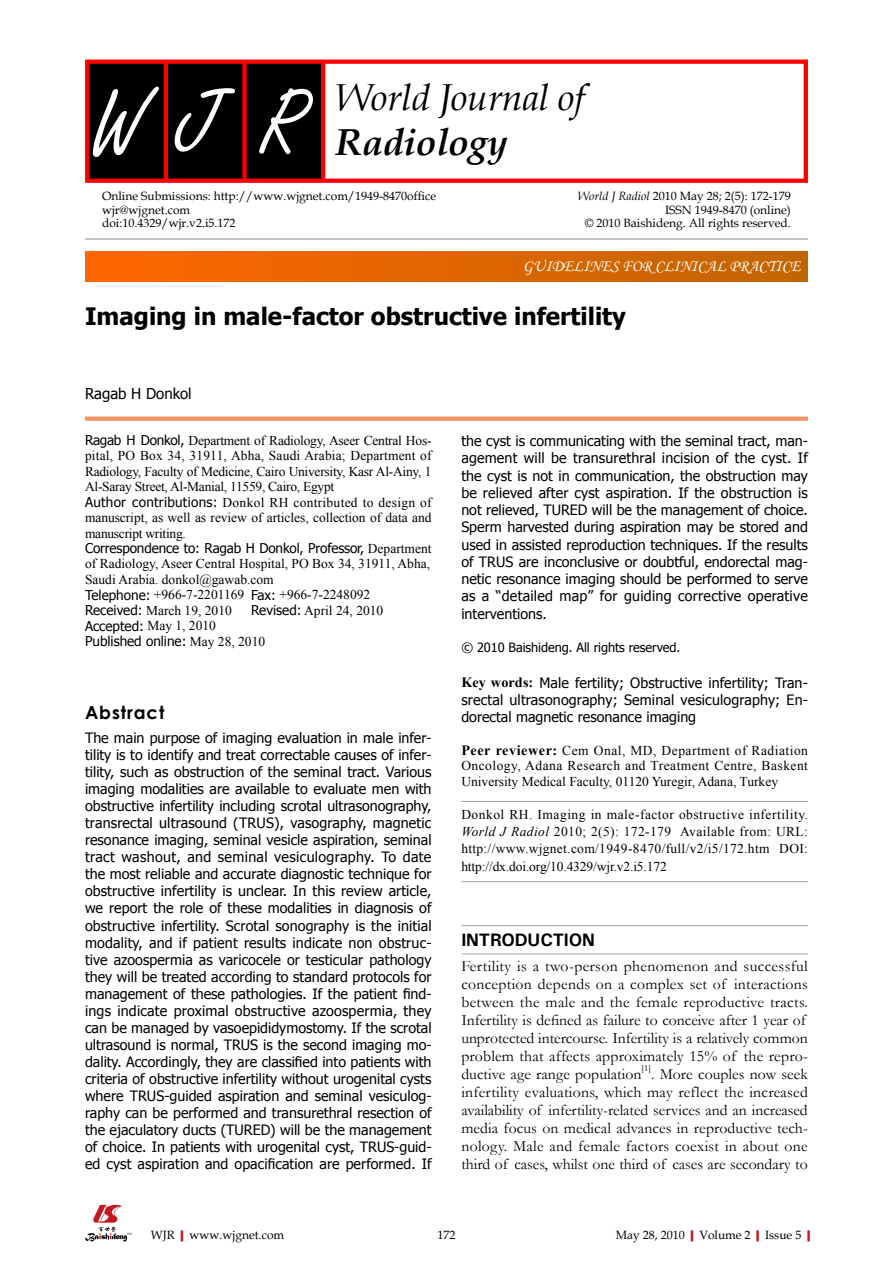
<style>
.page{position:relative;width:893px;height:1263px;background:#fff}
.page>*{position:absolute;margin:0;border:0;box-sizing:border-box;transform-origin:0 0}
.t1{font:97.5px "Freestyle Script";color:#fff}
.t2{font:italic 37.5px "Book Antiqua";letter-spacing:-.01em;color:#000}
.t3{font:italic 700 37.5px "Book Antiqua";letter-spacing:-.01em;color:#000}
.t4{font:700 24px "Tahoma";color:#000}
.t5{font:700 18px "Univers";letter-spacing:-.01em;color:#000}
.t6{font:700 18px "Century Gothic";letter-spacing:.05em;color:#000}
.t7{font:16.5px "Monotype Corsiva";color:#fff}
.t8{font:15.75px/18px "Garamond";letter-spacing:.01em;color:#000}
.t9{font:15px "Tahoma";color:#000}
.t10{font:14.25px/17.1px "Tahoma";letter-spacing:.005em;color:#000;text-align:justify}
.t11{font:13.5px/15.5px "Times New Roman";color:#000}
.t12{font:13.5px/15.5px "Tahoma";letter-spacing:-.01em;color:#000}
.t13{font:12.75px "Tahoma";letter-spacing:-.005em;color:#000}
.t14{font:12px/13.5px "Book Antiqua";color:#000}
.t15{font:9.15px "Garamond";color:#000}
.s1{font-style:italic}
.s2{font-family:"Tahoma"}
.s3{font-family:"Times New Roman"}
.s4{font-family:"Times New Roman";font-weight:700}
.s5{font-weight:700;font-size:14.25px}
.s6{font-weight:700;color:#c01920}
</style>
<div class="page">
<div style="left:85px;top:252px;width:723px;height:29px;background:linear-gradient(to right,#f60,#c16500)"></div>
<hr style="left:85px;top:239px;width:723px;height:1px;background:#898989">
<svg style="left:85px;top:417px;width:723px;height:4px;background:#f1986b"></svg>
<div style="left:87px;top:61px;width:236px;height:121px;background:#000"></div>
<hr style="left:164px;top:61px;width:4px;height:121px;background:#f00">
<div style="left:242px;top:61px;width:5px;height:121px;background:#f00"></div>
<hr style="left:321px;top:61px;width:4px;height:121px;background:#f00">
<div style="left:85px;top:60px;width:723px;height:123px;border:4px solid #f00"></div>
<svg style="left:85px;top:1205px;width:48px;height:36px"></svg>
<hr style="left:461px;top:925px;width:347px;height:1px;background:#9f9fa0">
<hr style="left:461px;top:954px;width:347px;height:1px;background:#9f9fa0">
<hr style="left:461px;top:801px;width:347px;height:1px;background:#9f9fa0">
<hr style="left:461px;top:881px;width:347px;height:1px;background:#9f9fa0">
<h2 class="t2" style="left:336px;top:71px;width:250px">World Journal of</h2>
<h1 class="t1" style="left:91px;top:71px;width:214px">WJR</h1>
<h2 class="t3" style="left:336px;top:116px;width:174px">Radiology</h2>
<p class="t14" style="left:102px;top:189px;width:336px">Online Submissions: http://www.wjgnet.com/1949-8470office wjr@wjgnet.com<br>doi:10.4329/wjr.v2.i5.172</p>
<p class="t14" style="left:578px;top:189px;width:214px;text-align:right"><span class="s1">World J Radiol</span> 2010 May 28; 2(5): 172-179<br>ISSN 1949-8470 (online)<br>© 2010 Baishideng. All rights reserved.</p>
<p class="t7" style="left:523px;top:256px;width:279px">GUIDELINES FOR CLINICAL PRACTICE</p>
<h3 class="t4" style="left:85px;top:299px;width:543px">Imaging in male-factor obstructive infertility</h3>
<p class="t9" style="left:85px;top:384px;width:108px">Ragab H Donkol</p>
<p class="t11" style="left:85px;top:432px;width:348px"><span class="s2">Ragab H Donkol,</span> Department of Radiology, Aseer Central Hos&shy;pital, PO Box 34, 31911, Abha, Saudi Arabia; Department of Radiology, Faculty of Medicine, Cairo University, Kasr Al-Ainy, 1<br>Al-Saray Street, Al-Manial, 11559, Cairo, Egypt<br><span class="s2">Author contributions:</span> Donkol RH contributed to design of manuscript, as well as review of articles, collection of data and manuscript writing.</p>
<p class="t12" style="left:85px;top:540px;width:348px">Correspondence to: Ragab H Donkol, Professor, <span class="s3">Department</span></p>
<p class="t11" style="left:85px;top:556px;width:347px">of Radiology, Aseer Central Hospital, PO Box 34, 31911, Abha, Saudi Arabia. donkol@gawab.com<br><span class="s2">Telephone:</span> +966-7-2201169 <span class="s2">Fax:</span> +966-7-2248092<br><span class="s2">Received:</span> March 19, 2010</p>
<p class="t11" style="left:251px;top:602px;width:134px"><span class="s2">Revised:</span> April 24, 2010</p>
<p class="t12" style="left:85px;top:617px;width:182px">Accepted: <span class="s3">May 1, 2010<br></span>Published online: <span class="s3">May 28, 2010</span></p>
<p class="t6" style="left:85px;top:699px;width:81px">Abstract</p>
<p class="t10" style="left:85px;top:729px;width:348px">The main purpose of imaging evaluation in male infer&shy;tility is to identify and treat correctable causes of infer&shy;tility, such as obstruction of the seminal tract. Various imaging modalities are available to evaluate men with obstructive infertility including scrotal ultrasonography, transrectal ultrasound (TRUS), vasography, magnetic resonance imaging, seminal vesicle aspiration, seminal tract washout, and seminal vesiculography. To date the most reliable and accurate diagnostic technique for obstructive infertility is unclear. In this review article, we report the role of these modalities in diagnosis of obstructive infertility. Scrotal sonography is the initial modality, and if patient results indicate non obstruc&shy;tive azoospermia as varicocele or testicular pathology they will be treated according to standard protocols for management of these pathologies. If the patient find&shy;ings indicate proximal obstructive azoospermia, they can be managed by vasoepididymostomy. If the scrotal ultrasound is normal, TRUS is the second imaging mo&shy;dality. Accordingly, they are classified into patients with criteria of obstructive infertility without urogenital cysts where TRUS-guided aspiration and seminal vesiculog&shy;raphy can be performed and transurethral resection of the ejaculatory ducts (TURED) will be the management of choice. In patients with urogenital cyst, TRUS-guid&shy;ed cyst aspiration and opacification are performed. If</p>
<p class="t10" style="left:461px;top:431px;width:348px">the cyst is communicating with the seminal tract, man&shy;agement will be transurethral incision of the cyst. If the cyst is not in communication, the obstruction may be relieved after cyst aspiration. If the obstruction is not relieved, TURED will be the management of choice.<br>Sperm harvested during aspiration may be stored and used in assisted reproduction techniques. If the results of TRUS are inconclusive or doubtful, endorectal mag&shy;netic resonance imaging should be performed to serve as a “detailed map” for guiding corrective operative interventions.</p>
<p class="t13" style="left:461px;top:639px;width:221px">© 2010 Baishideng. All rights reserved.</p>
<p class="t10" style="left:461px;top:673px;width:348px"><span class="s4">Key words:</span> Male fertility; Obstructive infertility; Tran&shy;srectal ultrasonography; Seminal vesiculography; En&shy;dorectal magnetic resonance imaging</p>
<p class="t11" style="left:461px;top:742px;width:348px;text-align:justify"><span class="s5">Peer reviewer:</span> Cem Onal, MD, Department of Radiation Oncology, Adana Research and Treatment Centre, Baskent University Medical Faculty, 01120 Yuregir, Adana, Turkey</p>
<p class="t11" style="left:461px;top:805px;width:348px;line-height:17.4px;text-align:justify">Donkol RH. Imaging in male-factor obstructive infertility.<br><span class="s1">World J Radiol</span> 2010; 2(5): 172-179 Available from: URL: http://www.wjgnet.com/1949-8470/full/v2/i5/172.htm DOI: http://dx.doi.org/10.4329/wjr.v2.i5.172</p>
<p class="t5" style="left:461px;top:928px;width:135px">INTRODUCTION</p>
<p class="t8" style="left:461px;top:956px;width:348px">Fertility is a two-person phenomenon and successful conception depends on a complex set of interactions between the male and the female reproductive tracts.<br>Infertility is defined as failure to conceive after 1 year of unprotected intercourse. Infertility is a relatively common problem that affects approximately 15% of the repro&shy;ductive age range population</p>
<p class="t15" style="left:642px;top:1062px;width:11px">[1]</p>
<p class="t8" style="left:461px;top:1064px;width:348px;text-align:justify;text-indent:190px">. More couples now seek infertility evaluations, which may reflect the increased availability of infertility-related services and an increased media focus on medical advances in reproductive tech&shy;nology. Male and female factors coexist in about one third of cases, whilst one third of cases are secondary to</p>
<p class="t14" style="left:151px;top:1227px;width:135px">WJR<span class="s6">|</span>www.wjgnet.com</p>
<p class="t14" style="left:437px;top:1227px;width:19px">172</p>
<p class="t14" style="left:616px;top:1227px;width:202px">May 28, 2010<span class="s6">|</span>Volume 2<span class="s6">|</span>Issue 5<span class="s6">|</span></p>
</div>
